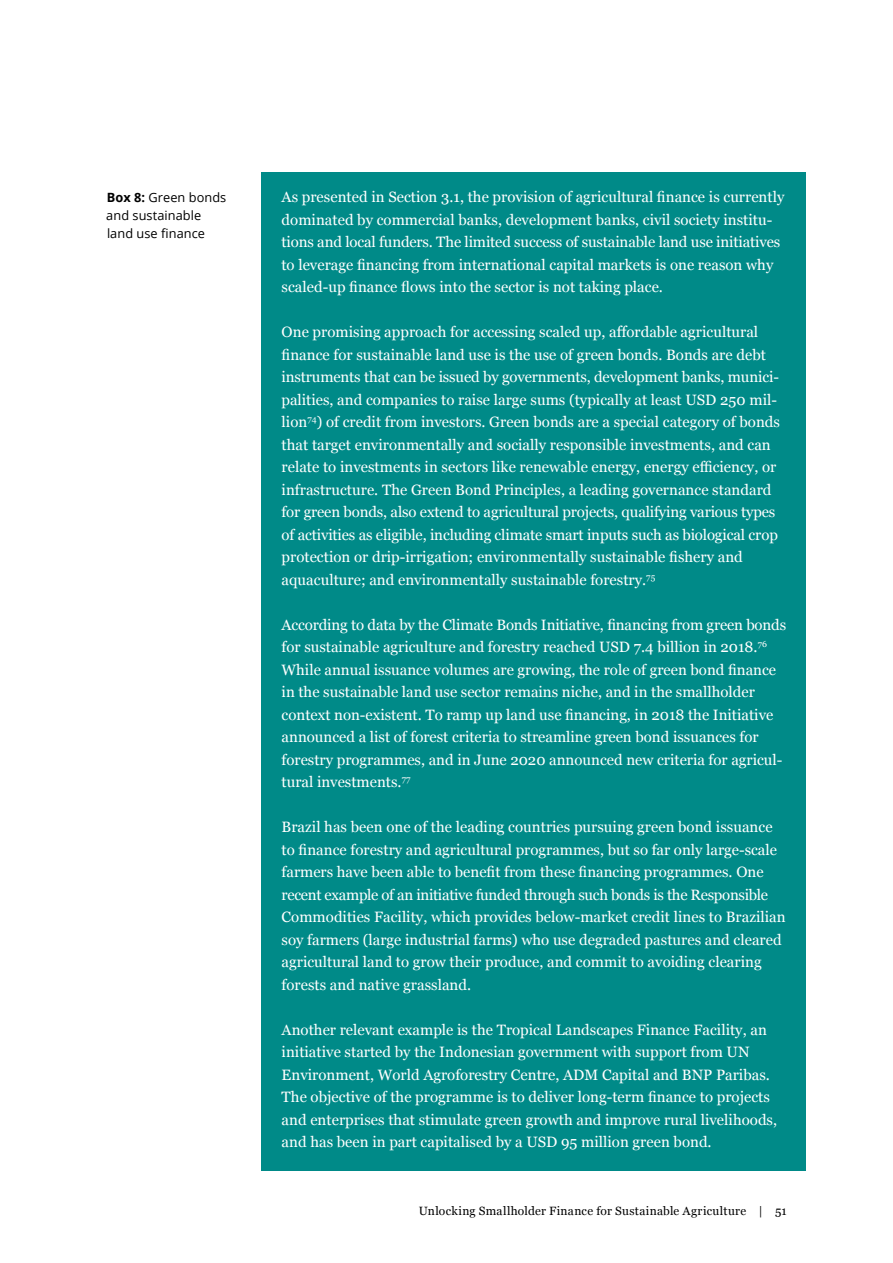
<style>
.page{position:relative;width:893px;height:1263px;background:#fff}
.page>*{position:absolute;margin:0;border:0;box-sizing:border-box;transform-origin:0 0}
.t1{font:15px/22.5px "Georgia";color:#fff}
.t2{font:12.75px/18px "Open Sans";letter-spacing:.005em;color:#000}
.t3{font:12px "Georgia";letter-spacing:.025em;color:#000}
.s1{font-weight:700}
</style>
<div class="page">
<div style="left:261px;top:172px;width:544px;height:998px;background:#008a88"></div>
<p class="t2" style="left:106px;top:188px;width:122px"><span class="s1">Box 8:</span> Green bonds and sustainable land use finance</p>
<p class="t1" style="left:282px;top:185px;width:504px">As presented in Section 3.1, the provision of agricultural finance is currently dominated by commercial banks, development banks, civil society institu&shy;tions and local funders. The limited success of sustainable land use initiatives to leverage financing from international capital markets is one reason why scaled-up finance flows into the sector is not taking place.</p>
<p class="t1" style="left:282px;top:320px;width:500px">One promising approach for accessing scaled up, affordable agricultural finance for sustainable land use is the use of green bonds. Bonds are debt instruments that can be issued by governments, development banks, munici&shy;palities, and companies to raise large sums (typically at least USD 250 mil&shy;lion<sup>74</sup>) of credit from investors. Green bonds are a special category of bonds that target environmentally and socially responsible investments, and can relate to investments in sectors like renewable energy, energy efficiency, or infrastructure. The Green Bond Principles, a leading governance standard for green bonds, also extend to agricultural projects, qualifying various types of activities as eligible, including climate smart inputs such as biological crop protection or drip-irrigation; environmentally sustainable fishery and aquaculture; and environmentally sustainable forestry.<sup>75</sup></p>
<p class="t1" style="left:282px;top:613px;width:506px">According to data by the Climate Bonds Initiative, financing from green bonds for sustainable agriculture and forestry reached USD 7.4 billion in 2018.<sup>76<br></sup>While annual issuance volumes are growing, the role of green bond finance in the sustainable land use sector remains niche, and in the smallholder context non-existent. To ramp up land use financing, in 2018 the Initiative announced a list of forest criteria to streamline green bond issuances for forestry programmes, and in June 2020 announced new criteria for agricul&shy;tural investments.<sup>77</sup></p>
<p class="t1" style="left:282px;top:815px;width:506px">Brazil has been one of the leading countries pursuing green bond issuance to finance forestry and agricultural programmes, but so far only large-scale farmers have been able to benefit from these financing programmes. One recent example of an initiative funded through such bonds is the Responsible Commodities Facility, which provides below-market credit lines to Brazilian soy farmers (large industrial farms) who use degraded pastures and cleared agricultural land to grow their produce, and commit to avoiding clearing forests and native grassland.</p>
<p class="t1" style="left:282px;top:1018px;width:497px">Another relevant example is the Tropical Landscapes Finance Facility, an initiative started by the Indonesian government with support from UN Environment, World Agroforestry Centre, ADM Capital and BNP Paribas.<br>The objective of the programme is to deliver long-term finance to projects and enterprises that stimulate green growth and improve rural livelihoods, and has been in part capitalised by a USD 95 million green bond.</p>
<p class="t3" style="left:419px;top:1202px;width:369px">Unlocking Smallholder Finance for Sustainable Agriculture | 51</p>
</div>
